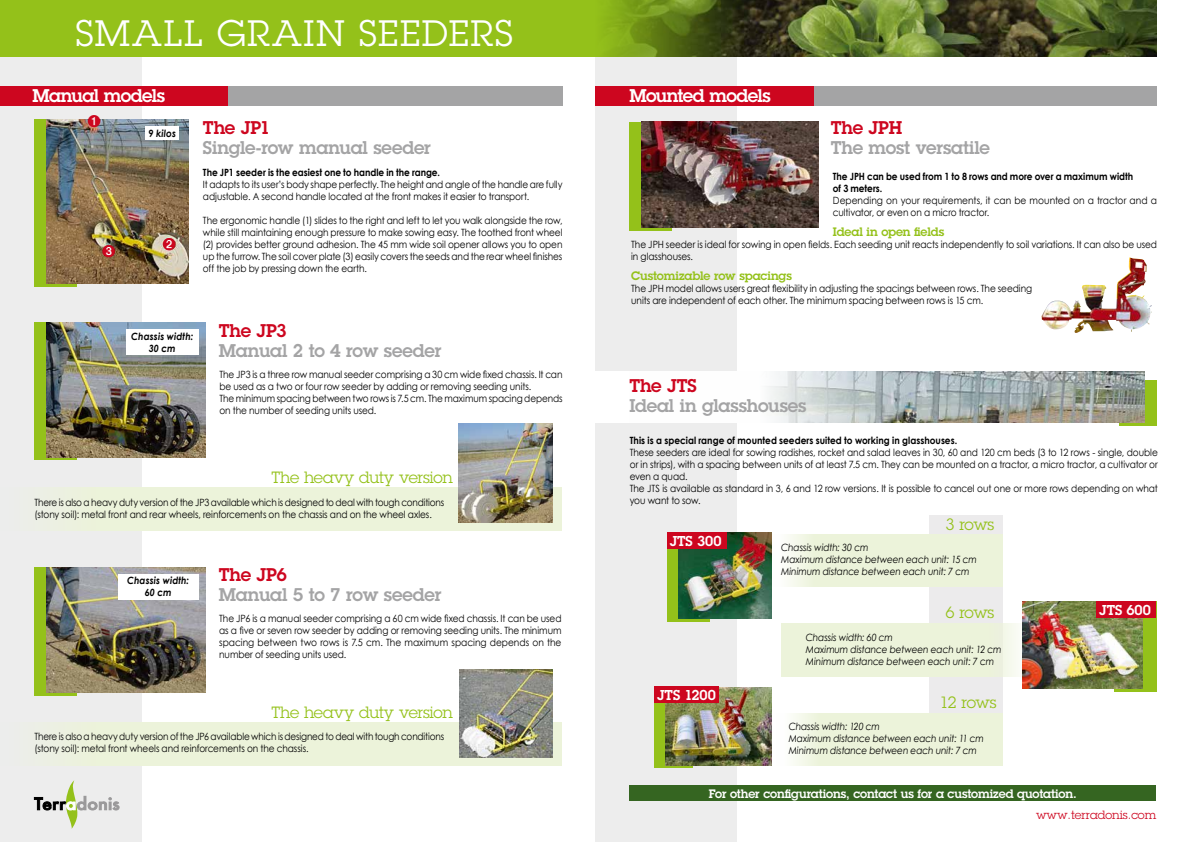
<style>
.page{position:relative;width:1191px;height:842px;background:#fff}
.page>*{position:absolute;margin:0;border:0;box-sizing:border-box;transform-origin:0 0}
.t1{font:36px "Lubalin Graph";letter-spacing:.045em;color:#fff}
.t2{font:600 18px "Lubalin Graph";letter-spacing:-.01em;color:#a4a4a5}
.t3{font:600 18px "Lubalin Graph";letter-spacing:-.005em;color:#cd061f}
.t4{font:600 18px "Lubalin Graph";letter-spacing:-.035em;color:#fff}
.t5{font:16px "Lubalin Graph";letter-spacing:-.02em;color:#94c11a}
.t6{font:600 14px "Lubalin Graph";letter-spacing:-.005em;color:#fff}
.t7{font:600 12px "Lubalin Graph";letter-spacing:-.01em;color:#fff}
.t8{font:600 12px "Lubalin Graph";letter-spacing:-.01em;color:#94c11a}
.t9{font:11.7px "Lubalin Graph";color:#cd061f}
.t10{font:10px/12px "Century Gothic";letter-spacing:-.01em;color:#000;scale:.9 1}
.t11{font:10px/12px "Century Gothic";letter-spacing:-.01em;color:#000;scale:.89 1}
.t12{font:italic 10px/12px "Century Gothic";letter-spacing:-.01em;color:#000;scale:.9 1}
.t13{font:700 10px/12px "Century Gothic";letter-spacing:-.005em;color:#000;scale:.9 1}
.t14{font:10px/12px "Century Gothic";letter-spacing:-.01em;color:#000;scale:.91 1}
.t15{font:italic 700 10px/12px "Century Gothic";letter-spacing:.015em;color:#000;text-align:center;scale:.9 1}
</style>
<div class="page">
<div style="left:0;top:0;width:142px;height:842px;background:#ededed"></div>
<div style="left:1119px;top:380px;width:37px;height:45px;background:#94c11a"></div>
<div style="left:595px;top:0;width:142px;height:842px;background:#ededed"></div>
<div style="left:595px;top:371px;width:186px;height:52px;background:#fff"></div>
<img style="left:767px;top:371px;width:377px;height:51px">
<div style="left:0;top:0;width:1157px;height:57px;background:#94c11a"></div>
<img style="left:604px;top:0;width:553px;height:57px">
<div style="left:34px;top:119px;width:43px;height:168px;background:#94c11a"></div>
<svg style="left:34px;top:780px;width:85px;height:49px"></svg>
<div style="left:929px;top:515px;width:74px;height:250px;background:#ecebec"></div>
<div style="left:0;top:487px;width:562px;height:43px;background:#ecf3da"></div>
<div style="left:770px;top:534px;width:233px;height:53px;background:#ecf3da"></div>
<div style="left:776px;top:713px;width:227px;height:52px;background:#ecf3da"></div>
<div style="left:781px;top:623px;width:255px;height:54px;background:#ecf3da"></div>
<div style="left:0;top:722px;width:562px;height:43px;background:#ecf3da"></div>
<img style="left:1041px;top:267px;width:111px;height:66px">
<img style="left:47px;top:119px;width:142px;height:165px">
<img style="left:459px;top:669px;width:93px;height:88px">
<img style="left:458px;top:423px;width:94px;height:99px">
<div style="left:0;top:86px;width:561px;height:20px;background:#cd061f"></div>
<div style="left:228px;top:86px;width:334px;height:20px;background:#a4a4a5"></div>
<div style="left:595px;top:86px;width:561px;height:20px;background:#cd061f"></div>
<div style="left:814px;top:86px;width:342px;height:20px;background:#a4a4a5"></div>
<div style="left:629px;top:785px;width:527px;height:15px;background:#356521"></div>
<div style="left:34px;top:567px;width:43px;height:129px;background:#94c11a"></div>
<img style="left:47px;top:567px;width:158px;height:126px">
<div style="left:118px;top:574px;width:80px;height:25px;background:#fff"></div>
<div style="left:34px;top:323px;width:43px;height:137px;background:#94c11a"></div>
<img style="left:47px;top:323px;width:158px;height:134px">
<div style="left:126px;top:329px;width:72px;height:25px;background:#fff"></div>
<div style="left:629px;top:122px;width:42px;height:108px;background:#94c11a"></div>
<img style="left:641px;top:122px;width:177px;height:106px">
<div style="left:667px;top:532px;width:42px;height:89px;background:#94c11a"></div>
<img style="left:679px;top:532px;width:93px;height:86px">
<div style="left:667px;top:532px;width:59px;height:17px;background:#cd061f"></div>
<div style="left:1114px;top:601px;width:42px;height:91px;background:#94c11a"></div>
<img style="left:1022px;top:601px;width:120px;height:88px">
<div style="left:1096px;top:601px;width:60px;height:17px;background:#cd061f"></div>
<div style="left:654px;top:687px;width:39px;height:81px;background:#94c11a"></div>
<img style="left:666px;top:687px;width:106px;height:78px">
<div style="left:654px;top:687px;width:65px;height:16px;background:#cd061f"></div>
<div style="left:146px;top:126px;width:33px;height:14px;background:#fff"></div>
<svg style="left:88px;top:116px;width:12px;height:11px"></svg>
<svg style="left:163px;top:238px;width:12px;height:12px"></svg>
<svg style="left:103px;top:245px;width:12px;height:12px"></svg>
<h1 class="t1" style="left:76px;top:11px;width:439px">SMALL GRAIN SEEDERS</h1>
<h2 class="t4" style="left:32px;top:84px;width:134px">Manual models</h2>
<h2 class="t4" style="left:629px;top:84px;width:143px">Mounted models</h2>
<p class="t15" style="left:148px;top:127px;width:32px">9 kilos</p>
<h2 class="t3" style="left:203px;top:116px;width:69px">The JP1</h2>
<h2 class="t2" style="left:203px;top:136px;width:230px">Single-row manual seeder</h2>
<h2 class="t3" style="left:831px;top:116px;width:73px">The JPH</h2>
<h2 class="t2" style="left:831px;top:136px;width:160px">The most versatile</h2>
<p class="t13" style="left:203px;top:166px;width:265px">The JP1 seeder is the easiest one to handle in the range.</p>
<p class="t10" style="left:203px;top:178px;width:401px">It adapts to its user’s body shape perfectly. The height and angle of the handle are fully adjustable. A second handle located at the front makes it easier to transport.</p>
<p class="t10" style="left:203px;top:214px;width:401px;text-align:justify">The ergonomic handle (1) slides to the right and left to let you walk alongside the row, while still maintaining enough pressure to make sowing easy. The toothed front wheel (2) provides better ground adhesion. The 45 mm wide soil opener allows you to open up the furrow. The soil cover plate (3) easily covers the seeds and the rear wheel finishes off the job by pressing down the earth.</p>
<p class="t15" style="left:131px;top:330px;width:70px">Chassis width:<br>30 cm</p>
<h2 class="t3" style="left:219px;top:318px;width:69px">The JP3</h2>
<h2 class="t2" style="left:219px;top:338px;width:224px">Manual 2 to 4 row seeder</h2>
<p class="t10" style="left:219px;top:369px;width:383px">The JP3 is a three row manual seeder comprising a 30 cm wide fixed chassis. It can be used as a two or four row seeder by adding or removing seeding units.<br>The minimum spacing between two rows is 7.5 cm. The maximum spacing depends on the number of seeding units used.</p>
<h3 class="t5" style="left:271px;top:467px;width:183px">The heavy duty version</h3>
<p class="t11" style="left:34px;top:496px;width:462px">There is also a heavy duty version of the JP3 available which is designed to deal with tough conditions (stony soil): metal front and rear wheels, reinforcements on the chassis and on the wheel axles.</p>
<p class="t15" style="left:127px;top:574px;width:70px">Chassis width:<br>60 cm</p>
<h2 class="t3" style="left:219px;top:562px;width:70px">The JP6</h2>
<h2 class="t2" style="left:219px;top:582px;width:224px">Manual 5 to 7 row seeder</h2>
<p class="t10" style="left:219px;top:613px;width:382px;text-align:justify">The JP6 is a manual seeder comprising a 60 cm wide fixed chassis. It can be used as a five or seven row seeder by adding or removing seeding units. The minimum spacing between two rows is 7.5 cm. The maximum spacing depends on the number of seeding units used.</p>
<h3 class="t5" style="left:271px;top:702px;width:183px">The heavy duty version</h3>
<p class="t11" style="left:34px;top:730px;width:462px">There is also a heavy duty version of the JP6 available which is designed to deal with tough conditions (stony soil): metal front wheels and reinforcements on the chassis.</p>
<p class="t13" style="left:833px;top:170px;width:335px">The JPH can be used from 1 to 8 rows and more over a maximum width of 3 meters.</p>
<p class="t14" style="left:833px;top:194px;width:357px">Depending on your requirements, it can be mounted on a tractor and a cultivator, or even on a micro tractor.</p>
<p class="t8" style="left:833px;top:224px;width:113px">Ideal in open fields</p>
<p class="t10" style="left:631px;top:238px;width:586px">The JPH seeder is ideal for sowing in open fields. Each seeding unit reacts independently to soil variations. It can also be used in glasshouses.</p>
<p class="t8" style="left:631px;top:268px;width:162px">Customizable row spacings</p>
<p class="t10" style="left:631px;top:282px;width:447px">The JPH model allows users great flexibility in adjusting the spacings between rows. The seeding units are independent of each other. The minimum spacing between rows is 15 cm.</p>
<h2 class="t3" style="left:629px;top:374px;width:69px">The JTS</h2>
<h2 class="t2" style="left:629px;top:394px;width:179px">Ideal in glasshouses</h2>
<p class="t13" style="left:630px;top:434px;width:365px">This is a special range of mounted seeders suited to working in glasshouses.</p>
<p class="t10" style="left:630px;top:446px;width:588px">These seeders are ideal for sowing radishes, rocket and salad leaves in 30, 60 and 120 cm beds (3 to 12 rows - single, double or in strips), with a spacing between units of at least 7.5 cm. They can be mounted on a tractor, a micro tractor, a cultivator or even a quad.<br>The JTS is available as standard in 3, 6 and 12 row versions. It is possible to cancel out one or more rows depending on what you want to sow.</p>
<p class="t12" style="left:781px;top:541px;width:219px">Chassis width: 30 cm<br>Maximum distance between each unit: 15 cm<br>Minimum distance between each unit: 7 cm</p>
<h3 class="t5" style="left:945px;top:514px;width:50px">3 rows</h3>
<h3 class="t6" style="left:669px;top:532px;width:53px">JTS 300</h3>
<h3 class="t5" style="left:945px;top:602px;width:50px">6 rows</h3>
<h3 class="t6" style="left:657px;top:686px;width:60px">JTS 1200</h3>
<p class="t12" style="left:806px;top:631px;width:219px">Chassis width: 60 cm<br>Maximum distance between each unit: 12 cm<br>Minimum distance between each unit: 7 cm</p>
<h3 class="t5" style="left:939px;top:693px;width:58px">12 rows</h3>
<p class="t12" style="left:788px;top:720px;width:218px">Chassis width: 120 cm<br>Maximum distance between each unit: 11 cm<br>Minimum distance between each unit: 7 cm</p>
<p class="t7" style="left:709px;top:785px;width:369px">For other configurations, contact us for a customized quotation.</p>
<h3 class="t6" style="left:1099px;top:601px;width:53px">JTS 600</h3>
<p class="t9" style="left:1036px;top:808px;width:122px">www.terradonis.com</p>
</div>
